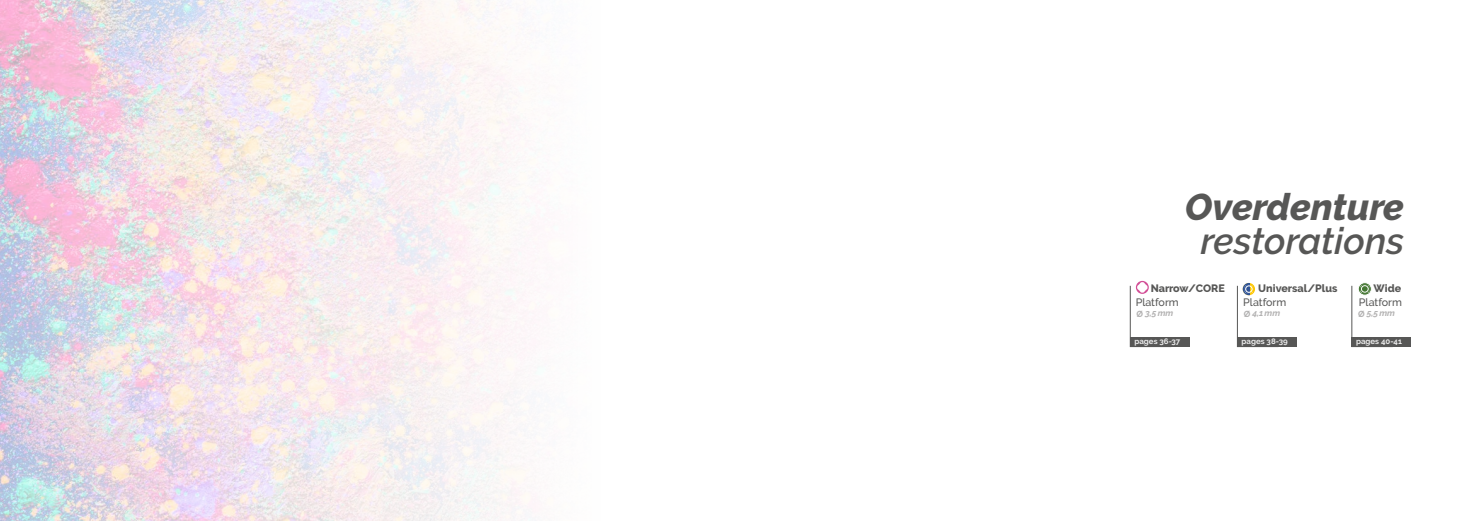
<style>
.page{position:relative;width:1474px;height:521px;background:#fff}
.page>*{position:absolute;margin:0;border:0;box-sizing:border-box;transform-origin:0 0}
.t1{font:italic 600 37.19px "Raleway";color:#575756}
.t2{font:italic 800 37.19px "Raleway";color:#575756}
.t3{font:800 10.67px "Raleway";color:#575756}
.t4{font:500 10.67px "Raleway";color:#575756}
.t5{font:italic 700 8.75px "Raleway";color:#b3b2b2}
.t6{font:700 7.88px "Raleway";color:#ededed}
.s1{font-style:normal}
</style>
<div class="page">
<div style="left:1129px;top:337px;width:60px;height:10px;background:#575756"></div>
<div style="left:1236px;top:337px;width:60px;height:10px;background:#575756"></div>
<div style="left:1351px;top:337px;width:59px;height:10px;background:#575756"></div>
<img style="left:0;top:0;width:526px;height:521px">
<div style="left:1357px;top:282px;width:14px;height:13px;border:1px solid #fff;border-radius:50%"></div>
<svg style="left:1351px;top:285px;width:21px;height:52px"></svg>
<svg style="left:1236px;top:283px;width:19px;height:64px"></svg>
<svg style="left:1129px;top:281px;width:20px;height:66px"></svg>
<h1 class="t2" style="left:1185px;top:185px;width:220px">Overdenture</h1>
<h1 class="t1" style="left:1200px;top:220px;width:205px">restorations</h1>
<h2 class="t3" style="left:1150px;top:282px;width:76px">Narrow/CORE</h2>
<h2 class="t4" style="left:1135px;top:296px;width:45px">Platform</h2>
<h2 class="t3" style="left:1258px;top:282px;width:81px">Universal/Plus</h2>
<h2 class="t4" style="left:1243px;top:296px;width:45px">Platform</h2>
<h2 class="t3" style="left:1373px;top:282px;width:29px">Wide</h2>
<h2 class="t4" style="left:1358px;top:296px;width:45px">Platform</h2>
<p class="t5" style="left:1136px;top:307px;width:38px"><span class="s1">Ø</span> 3,5 mm</p>
<p class="t5" style="left:1243px;top:307px;width:38px"><span class="s1">Ø</span> 4,1 mm</p>
<p class="t5" style="left:1357px;top:307px;width:38px"><span class="s1">Ø</span> 5,5 mm</p>
<p class="t6" style="left:1134px;top:337px;width:47px">pages 36-37</p>
<p class="t6" style="left:1241px;top:337px;width:48px">pages 38-39</p>
<p class="t6" style="left:1355px;top:337px;width:47px">pages 40-41</p>
</div>
